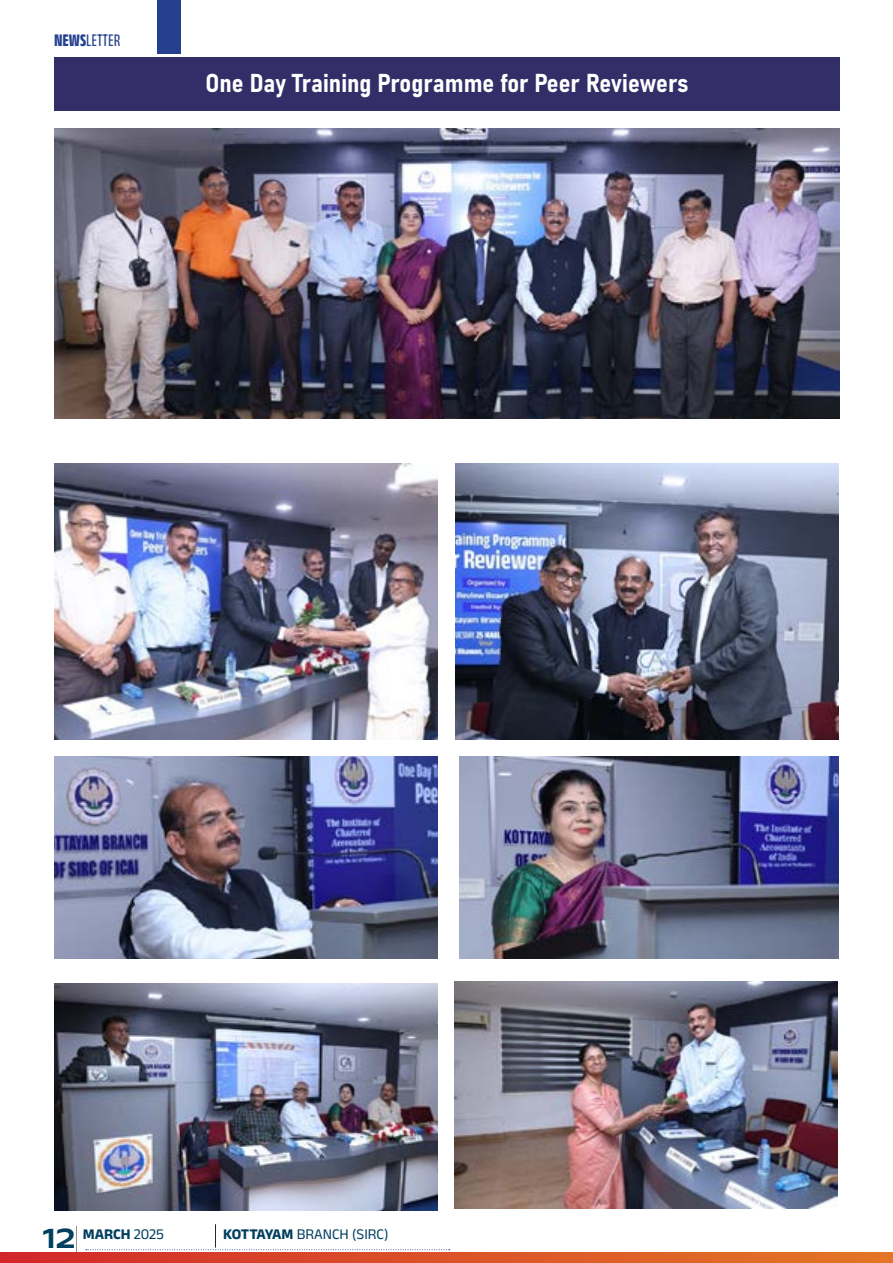
<style>
.page{position:relative;width:893px;height:1263px;background:#fff}
.page>*{position:absolute;margin:0;border:0;box-sizing:border-box;transform-origin:0 0}
.t1{font:600 30px "Anek Malayalam Expanded";color:#003f5f}
.t2{font:25.5px "Bahnschrift";color:#fff}
.t3{font:18px "Anek Malayalam Condensed";color:#25408f}
.t4{font:15px "Anek Devanagari";color:#003f5f}
.t5{font:500 15px "Anek Devanagari";color:#003f5f}
.s1{font-weight:700}
.s2{font-weight:400}
.s3{font-weight:500}
</style>
<div class="page">
<svg style="left:76px;top:1226px;width:1px;height:26px"></svg>
<svg style="left:86px;top:1224px;width:364px;height:26px"></svg>
<svg style="left:0;top:1252px;width:893px;height:11px;background:#da5028"></svg>
<div style="left:157px;top:0;width:24px;height:54px;background:#25408f"></div>
<div style="left:54px;top:57px;width:786px;height:54px;background:#332e68"></div>
<img style="left:54px;top:983px;width:383px;height:227px">
<img style="left:454px;top:981px;width:384px;height:227px">
<img style="left:55px;top:129px;width:785px;height:290px">
<img style="left:55px;top:463px;width:382px;height:277px">
<img style="left:54px;top:757px;width:383px;height:202px">
<img style="left:455px;top:463px;width:384px;height:277px">
<img style="left:459px;top:757px;width:380px;height:202px">
<p class="t3" style="left:54px;top:29px;width:68px"><span class="s1">NEWS</span>LETTER</p>
<p class="t2" style="left:206px;top:64px;width:484px">One Day Training Programme for Peer Reviewers</p>
<p class="t1" style="left:42px;top:1221px;width:34px">12</p>
<p class="t5" style="left:83px;top:1225px;width:83px">MARCH <span class="s2">2025</span></p>
<p class="t4" style="left:223px;top:1225px;width:167px"><span class="s3">KOTTAYAM</span> BRANCH (SIRC)</p>
</div>
